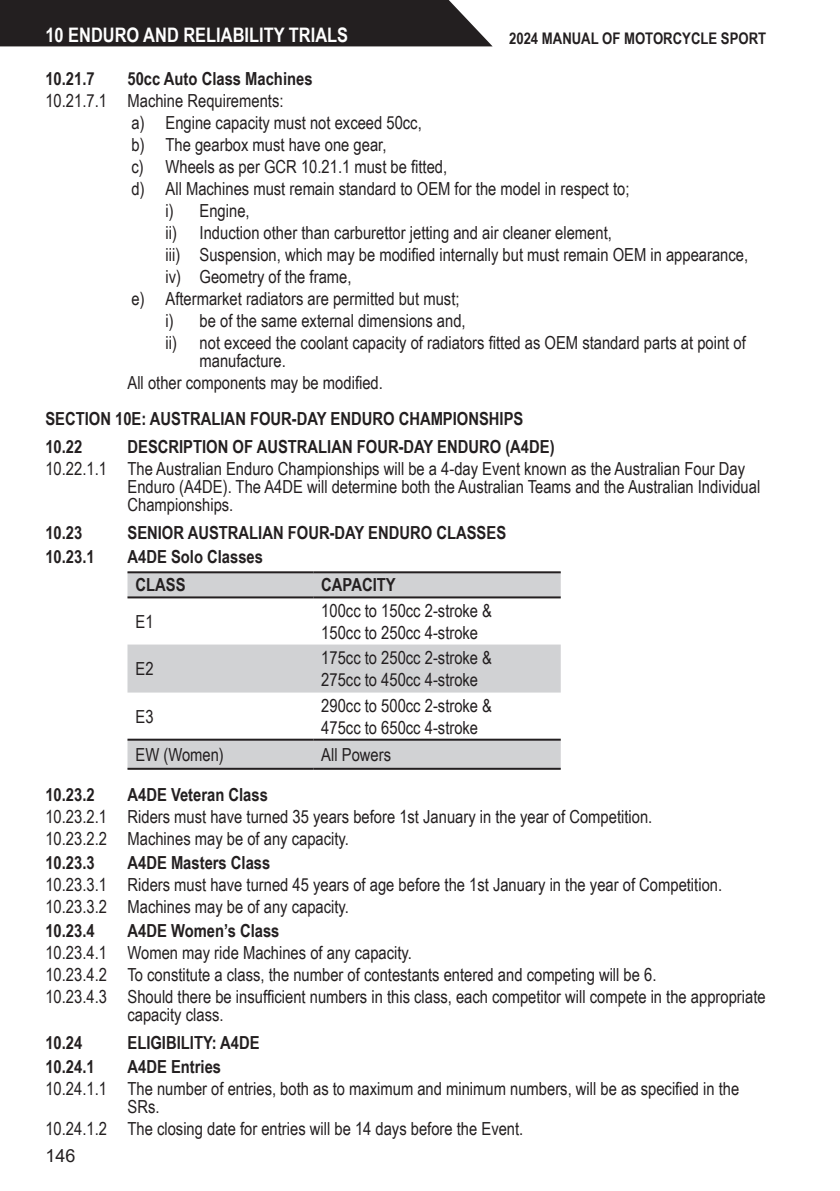
<style>
.page{position:relative;width:840px;height:1191px;background:#fff}
.page>*{position:absolute;margin:0;border:0;box-sizing:border-box;transform-origin:0 0}
.t1{font:700 20px "Arial Narrow";color:#fff}
.Heading_4{font:18px/18px "Arial Narrow";color:#231f20}
.List_i__ii__iii{font:18px/18px "Arial Narrow";color:#231f20}
.List_a__b__c__d{font:18px "Arial Narrow";color:#231f20}
.Table_Text{font:18px "Arial Narrow";color:#231f20}
.Heading_3{font:700 18px "Arial Narrow";color:#231f20}
.Heading_2{font:700 18px "Arial Narrow";color:#231f20}
.Heading_1{font:700 18px "Arial Narrow";color:#231f20}
.Table_Text-2{font:700 18px "Arial Narrow";color:#231f20}
.t2{font:18px "Arial";color:#231f20}
.t3{font:700 16px "Arial Narrow";color:#231f20}
</style>
<div class="page">
<div style="left:0;top:0;width:492px;height:46px;background:#231f20"></div>
<svg style="left:127px;top:573px;width:433px;height:195px;fill:#d1d2d4"></svg>
<hr style="left:127px;top:571px;width:186px;height:2px;background:#231f20">
<hr style="left:313px;top:571px;width:247px;height:2px;background:#231f20">
<hr style="left:127px;top:596px;width:186px;height:2px;background:#231f20">
<hr style="left:313px;top:596px;width:247px;height:2px;background:#231f20">
<hr style="left:127px;top:738px;width:186px;height:2px;background:#231f20">
<hr style="left:313px;top:738px;width:247px;height:2px;background:#231f20">
<hr style="left:127px;top:768px;width:186px;height:2px;background:#231f20">
<hr style="left:313px;top:768px;width:247px;height:2px;background:#231f20">
<p class="t1" style="left:45px;top:20px;width:304px">10 ENDURO AND RELIABILITY TRIALS</p>
<p class="t3" style="left:508px;top:26px;width:258px">2024 MANUAL OF MOTORCYCLE SPORT</p>
<p class="Heading_3" style="left:45px;top:65px;width:51px">10.21.7</p>
<p class="Heading_3" style="left:127px;top:65px;width:186px">50cc Auto Class Machines</p>
<p class="Heading_4" style="left:45px;top:91px;width:239px">10.21.7.1 Machine Requirements:</p>
<p class="List_a__b__c__d" style="left:131px;top:110px;width:291px">a) Engine capacity must not exceed 50cc,</p>
<p class="List_a__b__c__d" style="left:131px;top:132px;width:256px">b) The gearbox must have one gear,</p>
<p class="List_a__b__c__d" style="left:131px;top:154px;width:317px">c) Wheels as per GCR 10.21.1 must be fitted,</p>
<p class="List_a__b__c__d" style="left:131px;top:176px;width:499px">d) All Machines must remain standard to OEM for the model in respect to;</p>
<p class="List_i__ii__iii" style="left:165px;top:201px;width:86px">i) Engine,</p>
<p class="List_i__ii__iii" style="left:165px;top:223px;width:447px">ii) Induction other than carburettor jetting and air cleaner element,</p>
<p class="List_i__ii__iii" style="left:165px;top:245px;width:584px">iii) Suspension, which may be modified internally but must remain OEM in appearance,</p>
<p class="List_i__ii__iii" style="left:165px;top:267px;width:187px">iv) Geometry of the frame,</p>
<p class="List_a__b__c__d" style="left:131px;top:286px;width:329px">e) Aftermarket radiators are permitted but must;</p>
<p class="List_i__ii__iii" style="left:165px;top:311px;width:301px">i) be of the same external dimensions and,</p>
<p class="List_i__ii__iii" style="left:199px;top:333px;width:547px;text-indent:-34px">ii) not exceed the coolant capacity of radiators fitted as OEM standard parts at point of manufacture.</p>
<p class="Heading_4" style="left:127px;top:373px;width:257px">All other components may be modified.</p>
<p class="Heading_1" style="left:45px;top:405px;width:479px">SECTION 10E: AUSTRALIAN FOUR-DAY ENDURO CHAMPIONSHIPS</p>
<p class="Heading_2" style="left:45px;top:433px;width:38px">10.22</p>
<p class="Heading_2" style="left:127px;top:433px;width:428px">DESCRIPTION OF AUSTRALIAN FOUR-DAY ENDURO (A4DE)</p>
<p class="Heading_4" style="left:127px;top:459px;width:634px;text-indent:-82px">10.22.1.1 The Australian Enduro Championships will be a 4-day Event known as the Australian Four Day<br>Enduro (A4DE). The A4DE will determine both the Australian Teams and the Australian Individual<br>Championships.</p>
<p class="Heading_2" style="left:45px;top:519px;width:38px">10.23</p>
<p class="Heading_2" style="left:127px;top:519px;width:380px">SENIOR AUSTRALIAN FOUR-DAY ENDURO CLASSES</p>
<p class="Heading_3" style="left:45px;top:543px;width:51px">10.23.1</p>
<p class="Heading_3" style="left:127px;top:543px;width:137px">A4DE Solo Classes</p>
<p class="Table_Text-2" style="left:135px;top:571px;width:52px">CLASS</p>
<p class="Table_Text-2" style="left:321px;top:571px;width:76px">CAPACITY</p>
<p class="Table_Text" style="left:135px;top:608px;width:20px">E1</p>
<p class="Table_Text" style="left:321px;top:597px;width:172px">100cc to 150cc 2-stroke &amp;</p>
<p class="Table_Text" style="left:321px;top:619px;width:158px">150cc to 250cc 4-stroke</p>
<p class="Table_Text" style="left:135px;top:655px;width:20px">E2</p>
<p class="Table_Text" style="left:135px;top:703px;width:20px">E3</p>
<p class="Table_Text" style="left:321px;top:644px;width:172px">175cc to 250cc 2-stroke &amp;</p>
<p class="Table_Text" style="left:321px;top:666px;width:158px">275cc to 450cc 4-stroke</p>
<p class="Table_Text" style="left:321px;top:692px;width:172px">290cc to 500cc 2-stroke &amp;</p>
<p class="Table_Text" style="left:321px;top:714px;width:158px">475cc to 650cc 4-stroke</p>
<p class="Table_Text" style="left:135px;top:741px;width:90px">EW (Women)</p>
<p class="Table_Text" style="left:321px;top:741px;width:71px">All Powers</p>
<p class="Heading_3" style="left:45px;top:781px;width:51px">10.23.2</p>
<p class="Heading_3" style="left:127px;top:781px;width:142px">A4DE Veteran Class</p>
<p class="Heading_4" style="left:45px;top:807px;width:608px">10.23.2.1 Riders must have turned 35 years before 1st January in the year of Competition.</p>
<p class="Heading_4" style="left:45px;top:829px;width:305px">10.23.2.2 Machines may be of any capacity.</p>
<p class="Heading_3" style="left:45px;top:849px;width:51px">10.23.3</p>
<p class="Heading_3" style="left:127px;top:849px;width:144px">A4DE Masters Class</p>
<p class="Heading_4" style="left:45px;top:875px;width:678px">10.23.3.1 Riders must have turned 45 years of age before the 1st January in the year of Competition.</p>
<p class="Heading_4" style="left:45px;top:897px;width:305px">10.23.3.2 Machines may be of any capacity.</p>
<p class="Heading_3" style="left:45px;top:917px;width:51px">10.23.4</p>
<p class="Heading_3" style="left:127px;top:917px;width:153px">A4DE Women’s Class</p>
<p class="Heading_4" style="left:45px;top:943px;width:368px">10.23.4.1 Women may ride Machines of any capacity.</p>
<p class="Heading_4" style="left:45px;top:965px;width:612px">10.23.4.2 To constitute a class, the number of contestants entered and competing will be 6.</p>
<p class="Heading_4" style="left:127px;top:987px;width:639px;text-indent:-82px">10.23.4.3 Should there be insufficient numbers in this class, each competitor will compete in the appropriate capacity class.</p>
<p class="Heading_2" style="left:45px;top:1029px;width:38px">10.24</p>
<p class="Heading_2" style="left:127px;top:1029px;width:134px">ELIGIBILITY: A4DE</p>
<p class="Heading_3" style="left:45px;top:1053px;width:51px">10.24.1</p>
<p class="Heading_3" style="left:127px;top:1053px;width:95px">A4DE Entries</p>
<p class="Heading_4" style="left:127px;top:1079px;width:613px;text-indent:-82px">10.24.1.1 The number of entries, both as to maximum and minimum numbers, will be as specified in the<br>SRs.</p>
<p class="Heading_4" style="left:45px;top:1119px;width:479px">10.24.1.2 The closing date for entries will be 14 days before the Event.</p>
<p class="t2" style="left:45px;top:1142px;width:32px">146</p>
</div>
